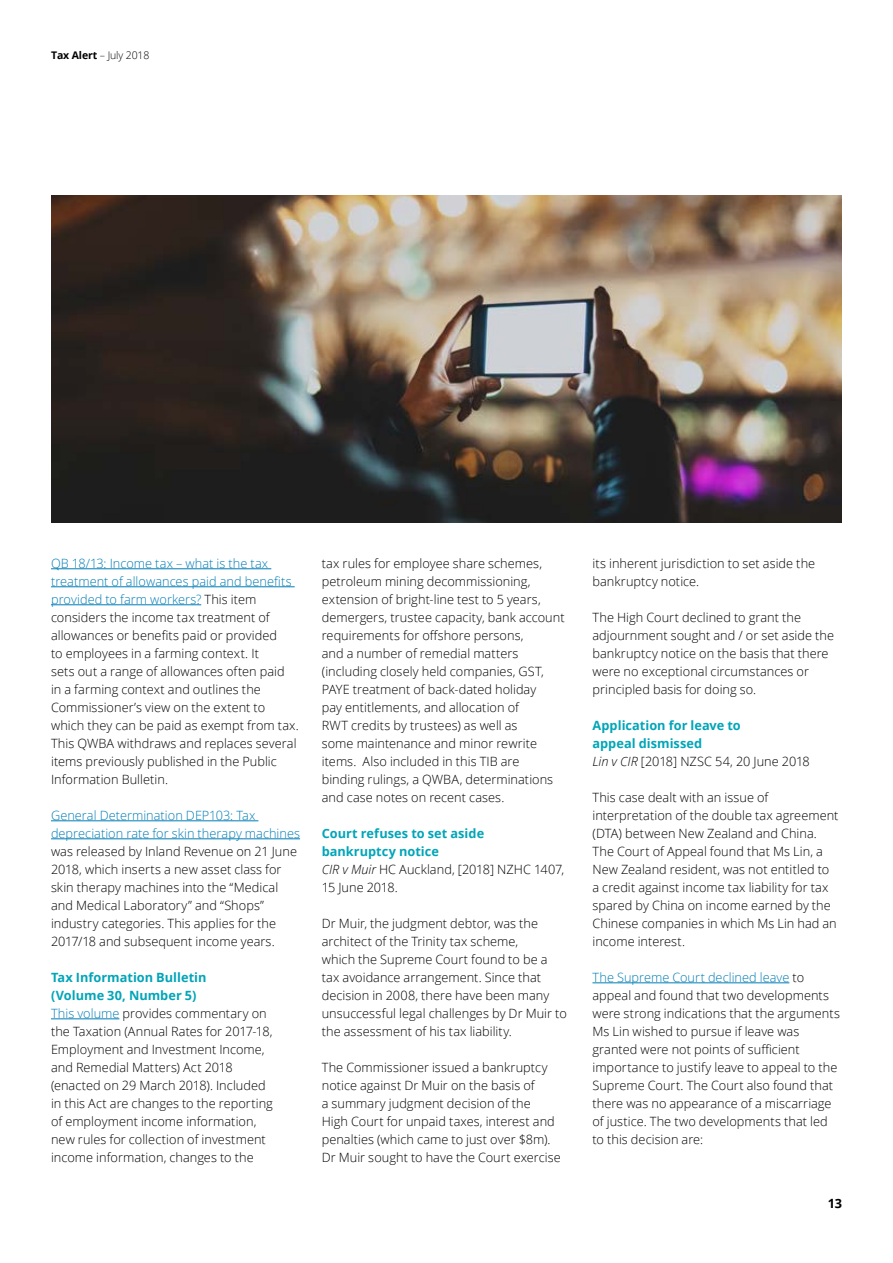
<style>
.page{position:relative;width:893px;height:1263px;background:#fff}
.page>*{position:absolute;margin:0;border:0;box-sizing:border-box;transform-origin:0 0}
.t1{font:300 12.75px/18px "Open Sans";letter-spacing:.005em;color:#000}
.t2{font:700 12.75px/18px "Open Sans";letter-spacing:.005em;color:#00a5b8}
.t3{font:300 12.75px/18px "Open Sans";letter-spacing:.005em;color:#007db6}
.t4{font:700 12.75px "Open Sans";color:#000}
.t5{font:300 10.5px "Open Sans";letter-spacing:-.01em;color:#000}
.s1{font-weight:700}
.s2{color:#007db6}
.s3{font-weight:700;color:#00a5b8}
.s4{font-weight:300;font-style:italic;color:#000}
.s5{font-weight:300;color:#000}
</style>
<div class="page">
<hr style="left:51px;top:568px;width:220px;height:1px;background:#007db6">
<hr style="left:51px;top:586px;width:244px;height:1px;background:#007db6">
<hr style="left:51px;top:604px;width:150px;height:1px;background:#007db6">
<hr style="left:51px;top:820px;width:207px;height:1px;background:#007db6">
<hr style="left:51px;top:838px;width:249px;height:1px;background:#007db6">
<hr style="left:51px;top:1018px;width:68px;height:1px;background:#007db6">
<hr style="left:592px;top:982px;width:197px;height:1px;background:#007db6">
<img style="left:51px;top:196px;width:791px;height:326px">
<p class="t5" style="left:51px;top:48px;width:100px"><span class="s1">Tax Alert</span> – July 2018</p>
<p class="t1" style="left:51px;top:554px;width:249px"><span class="s2">QB 18/13: Income tax – what is the tax treatment of allowances paid and benefits provided to farm workers?</span> This item considers the income tax treatment of allowances or benefits paid or provided<br>to employees in a farming context. It<br>sets out a range of allowances often paid<br>in a farming context and outlines the Commissioner’s view on the extent to which they can be paid as exempt from tax.<br>This QWBA withdraws and replaces several items previously published in the Public Information Bulletin.</p>
<p class="t3" style="left:51px;top:806px;width:251px">General Determination DEP103: Tax depreciation rate for skin therapy machines</p>
<p class="t1" style="left:51px;top:842px;width:248px">was released by Inland Revenue on 21 June 2018, which inserts a new asset class for skin therapy machines into the “Medical and Medical Laboratory” and “Shops” industry categories. This applies for the 2017/18 and subsequent income years.</p>
<p class="t1" style="left:51px;top:968px;width:223px"><span class="s3">Tax Information Bulletin<br>(Volume 30, Number 5)<br></span><span class="s2">This volume</span> provides commentary on the Taxation (Annual Rates for 2017-18, Employment and Investment Income, and Remedial Matters) Act 2018 (enacted on 29 March 2018). Included in this Act are changes to the reporting of employment income information, new rules for collection of investment income information, changes to the</p>
<p class="t1" style="left:322px;top:554px;width:244px">tax rules for employee share schemes, petroleum mining decommissioning, extension of bright-line test to 5 years, demergers, trustee capacity, bank account requirements for offshore persons,<br>and a number of remedial matters (including closely held companies, GST, PAYE treatment of back-dated holiday<br>pay entitlements, and allocation of<br>RWT credits by trustees) as well as<br>some maintenance and minor rewrite items. Also included in this TIB are binding rulings, a QWBA, determinations and case notes on recent cases.</p>
<p class="t2" style="left:322px;top:824px;width:244px">Court refuses to set aside<br>bankruptcy notice<br><span class="s4">CIR v Muir</span> <span class="s5">HC Auckland, [2018] NZHC 1407,<br>15 June 2018.</span></p>
<p class="t1" style="left:322px;top:914px;width:247px">Dr Muir, the judgment debtor, was the architect of the Trinity tax scheme,<br>which the Supreme Court found to be a tax avoidance arrangement. Since that decision in 2008, there have been many unsuccessful legal challenges by Dr Muir to the assessment of his tax liability.</p>
<p class="t1" style="left:322px;top:1058px;width:241px">The Commissioner issued a bankruptcy notice against Dr Muir on the basis of<br>a summary judgment decision of the<br>High Court for unpaid taxes, interest and penalties (which came to just over $8m).<br>Dr Muir sought to have the Court exercise</p>
<p class="t1" style="left:592px;top:554px;width:224px">its inherent jurisdiction to set aside the bankruptcy notice.</p>
<p class="t1" style="left:592px;top:608px;width:243px">The High Court declined to grant the adjournment sought and / or set aside the bankruptcy notice on the basis that there were no exceptional circumstances or principled basis for doing so.</p>
<p class="t2" style="left:592px;top:716px;width:219px">Application for leave to<br>appeal dismissed<br><span class="s4">Lin v CIR</span> <span class="s5">[2018] NZSC 54, 20 June 2018</span></p>
<p class="t1" style="left:592px;top:788px;width:248px">This case dealt with an issue of interpretation of the double tax agreement (DTA) between New Zealand and China.<br>The Court of Appeal found that Ms Lin, a New Zealand resident, was not entitled to a credit against income tax liability for tax spared by China on income earned by the Chinese companies in which Ms Lin had an income interest.</p>
<p class="t1" style="left:592px;top:968px;width:249px"><span class="s2">The Supreme Court declined leave</span> to appeal and found that two developments were strong indications that the arguments Ms Lin wished to pursue if leave was granted were not points of sufficient importance to justify leave to appeal to the Supreme Court. The Court also found that there was no appearance of a miscarriage of justice. The two developments that led to this decision are:</p>
<p class="t4" style="left:828px;top:1195px;width:16px">13</p>
</div>
